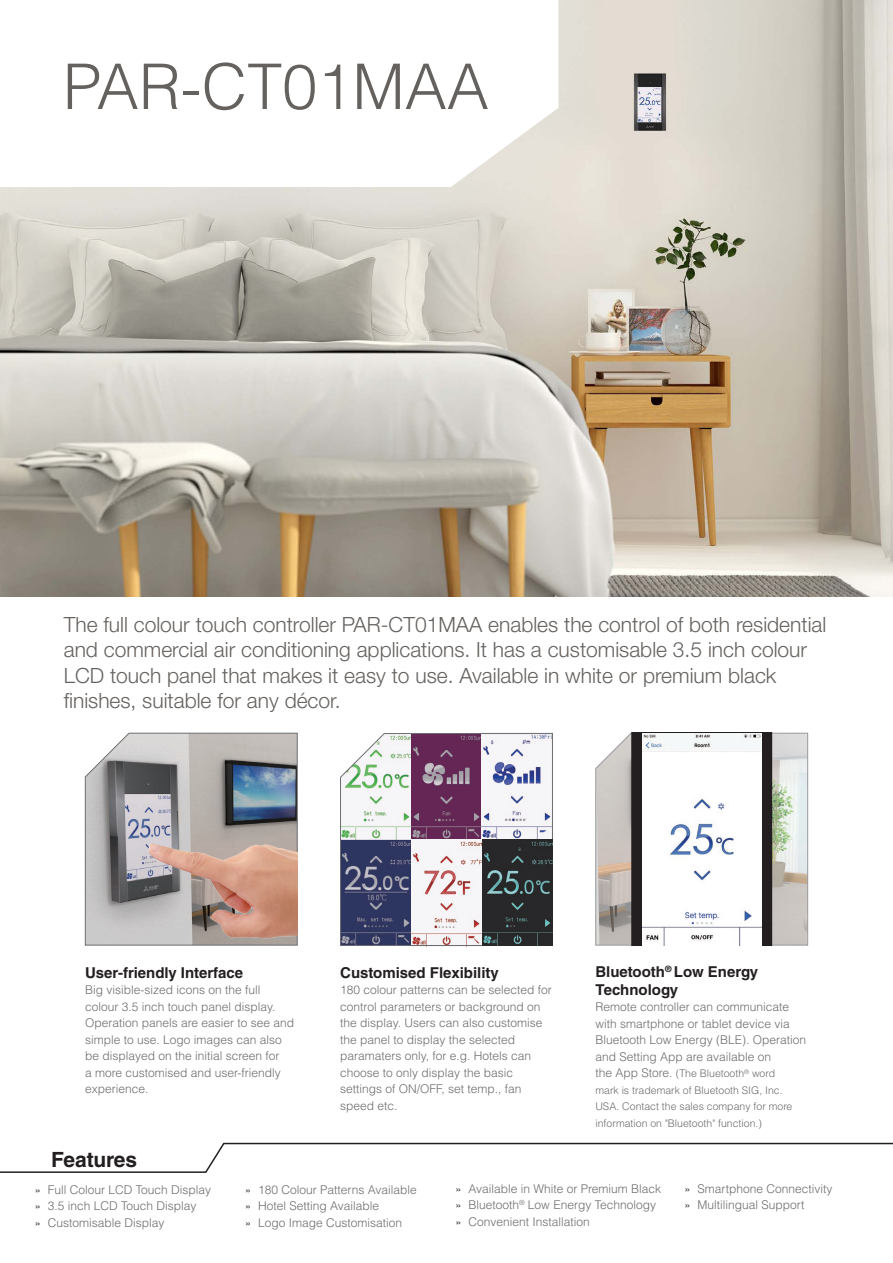
<style>
.page{position:relative;width:893px;height:1263px;background:#fff}
.page>*{position:absolute;margin:0;border:0;box-sizing:border-box;transform-origin:0 0}
.t1{font:300 63px "Helvetica LT Std";color:#65615e}
.t2{font:300 21px/25.5px "Helvetica Neue LT Std";color:#65615e}
.t3{font:700 21px "Helvetica LT Std";color:#231f20}
.t4{font:700 15px/18px "Helvetica LT Std";color:#231f20}
.t5{font:300 12px/16.5px "Helvetica LT Std";color:#6c6d70}
.t6{font:300 10.5px/16.5px "Helvetica LT Std";color:#6c6d70}
.s1{font-size:12px}
.s2{color:#231f20}
</style>
<div class="page">
<img style="left:0;top:0;width:893px;height:596px">
<svg style="left:0;top:0;width:558px;height:187px"></svg>
<svg style="left:340px;top:732px;width:213px;height:214px"></svg>
<svg style="left:596px;top:733px;width:212px;height:212px;background:#a6a49f"></svg>
<img style="left:642px;top:733px;width:119px;height:212px">
<svg style="left:85px;top:732px;width:213px;height:214px;background:#9d9fa3"></svg>
<img style="left:136px;top:825px;width:162px;height:115px">
<svg style="left:0;top:1142px;width:893px;height:31px"></svg>
<p class="t1" style="left:63px;top:47px;width:427px">PAR-CT01MAA</p>
<p class="t2" style="left:64px;top:611px;width:764px">The full colour touch controller PAR-CT01MAA enables the control of both residential and commercial air conditioning applications. It has a customisable 3.5 inch colour LCD touch panel that makes it easy to use. Available in white or premium black finishes, suitable for any décor.</p>
<p class="t4" style="left:85px;top:963px;width:160px">User-friendly Interface</p>
<p class="t5" style="left:85px;top:981px;width:211px">Big visible-sized icons on the full colour 3.5 inch touch panel display.<br>Operation panels are easier to see and simple to use. Logo images can also be displayed on the initial screen for<br>a more customised and user-friendly experience.</p>
<p class="t3" style="left:51px;top:1146px;width:88px">Features</p>
<p class="t4" style="left:340px;top:963px;width:160px">Customised Flexibility</p>
<p class="t5" style="left:340px;top:982px;width:213px">180 colour patterns can be selected for control parameters or background on the display. Users can also customise the panel to display the selected paramaters only, for e.g. Hotels can choose to only display the basic settings of ON/OFF, set temp., fan speed etc.</p>
<p class="t4" style="left:595px;top:962px;width:164px">Bluetooth<sup>®</sup> Low Energy<br>Technology</p>
<p class="t5" style="left:595px;top:998px;width:212px">Remote controller can communicate with smartphone or tablet device via Bluetooth Low Energy (BLE). Operation and Setting App are available on</p>
<p class="t6" style="left:595px;top:1065px;width:199px"><span class="s1">the App Store.</span> (The Bluetooth<sup>®</sup> word mark is trademark of Bluetooth SIG, Inc.<br>USA. Contact the sales company for more information on "Bluetooth" function.)</p>
<p class="t5" style="left:35px;top:1181px;width:178px"><span class="s2">»</span> Full Colour LCD Touch Display</p>
<p class="t5" style="left:35px;top:1198px;width:164px"><span class="s2">»</span> 3.5 inch LCD Touch Display</p>
<p class="t5" style="left:35px;top:1214px;width:132px"><span class="s2">»</span> Customisable Display</p>
<p class="t5" style="left:245px;top:1181px;width:174px"><span class="s2">»</span> 180 Colour Patterns Available</p>
<p class="t5" style="left:245px;top:1198px;width:136px"><span class="s2">»</span> Hotel Setting Available</p>
<p class="t5" style="left:245px;top:1214px;width:159px"><span class="s2">»</span> Logo Image Customisation</p>
<p class="t5" style="left:455px;top:1180px;width:208px"><span class="s2">»</span> Available in White or Premium Black</p>
<p class="t5" style="left:455px;top:1197px;width:203px"><span class="s2">»</span> Bluetooth<sup>®</sup> Low Energy Technology</p>
<p class="t5" style="left:455px;top:1213px;width:136px"><span class="s2">»</span> Convenient Installation</p>
<p class="t5" style="left:684px;top:1180px;width:150px"><span class="s2">»</span> Smartphone Connectivity</p>
<p class="t5" style="left:684px;top:1197px;width:122px"><span class="s2">»</span> Multilingual Support</p>
</div>
